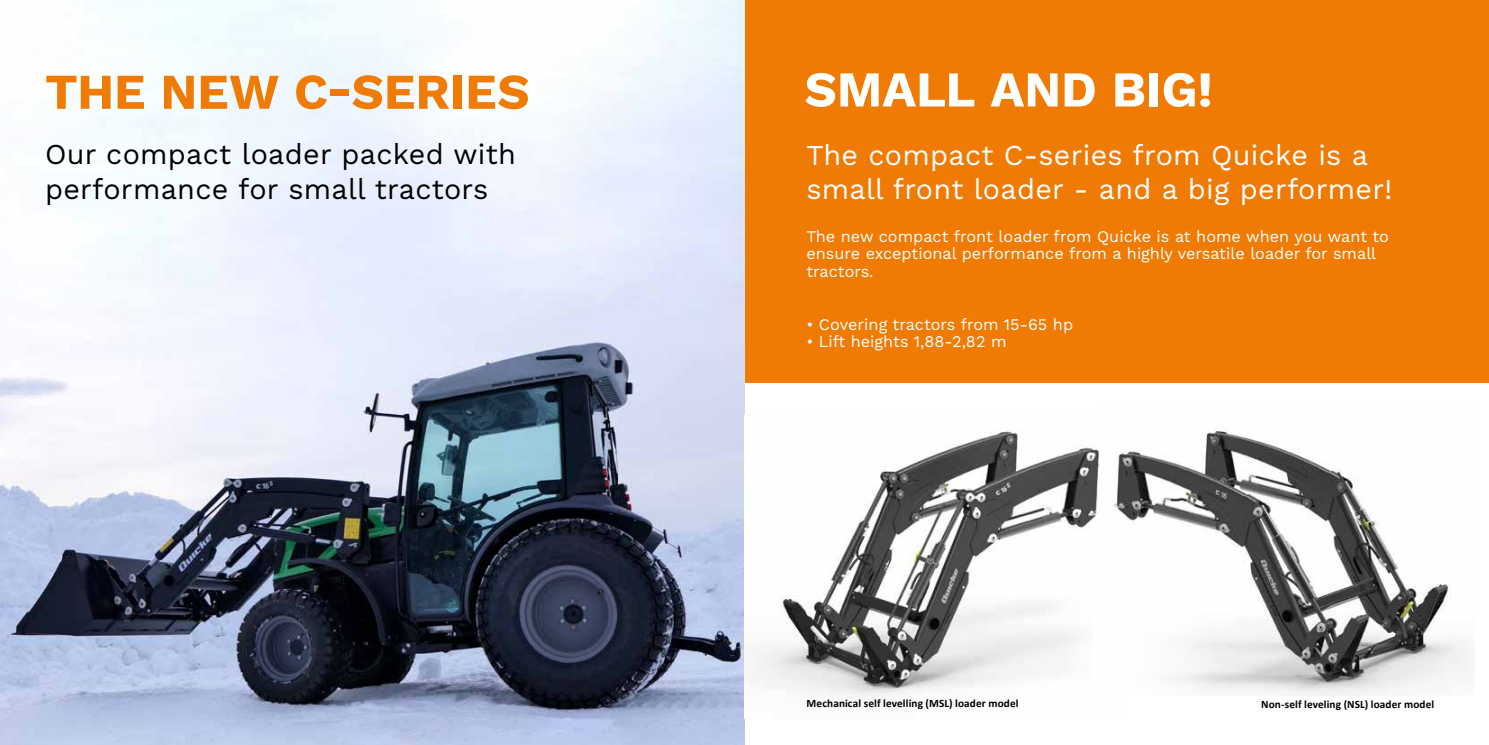
<style>
.page{position:relative;width:1489px;height:745px;background:#fff}
.page>*{position:absolute;margin:0;border:0;box-sizing:border-box;transform-origin:0 0}
.t1{font:700 50px "Work Sans";letter-spacing:-.005em;color:#ef7b05}
.t2{font:700 50px "Work Sans";color:#fff}
.t3{font:28.75px/34.5px "Work Sans";letter-spacing:.01em;color:#fff}
.t4{font:28.75px/34.5px "Work Sans";letter-spacing:.01em;color:#000}
.t5{font:16.25px/17.5px "Work Sans";color:#fff}
.t6{font:700 11.25px "Calibri";letter-spacing:.01em;color:#000}
</style>
<div class="page">
<div style="left:745px;top:0;width:743px;height:383px;background:#ef7b05"></div>
<img style="left:0;top:0;width:744px;height:744px">
<img style="left:757px;top:431px;width:342px;height:266px">
<div style="left:1020px;top:554px;width:120px;height:190px;background:#fff"></div>
<img style="left:1113px;top:429px;width:354px;height:266px">
<svg style="left:1093px;top:527px;width:192px;height:168px"></svg>
<h1 class="t1" style="left:45px;top:54px;width:486px">THE NEW C-SERIES</h1>
<h2 class="t4" style="left:45px;top:136px;width:472px">Our compact loader packed with performance for small tractors</h2>
<h1 class="t2" style="left:804px;top:51px;width:409px">SMALL AND BIG!</h1>
<h2 class="t3" style="left:806px;top:136px;width:587px">The compact C-series from Quicke is a small front loader - and a big performer!</h2>
<p class="t5" style="left:806px;top:227px;width:584px">The new compact front loader from Quicke is at home when you want to ensure exceptional performance from a highly versatile loader for small tractors.</p>
<p class="t5" style="left:806px;top:314px;width:268px">• Covering tractors from 15-65 hp</p>
<p class="t5" style="left:806px;top:332px;width:202px">• Lift heights 1,88-2,82 m</p>
<p class="t6" style="left:806px;top:695px;width:213px">Mechanical self levelling (MSL) loader model</p>
<p class="t6" style="left:1260px;top:695px;width:175px">Non-self leveling (NSL) loader model</p>
</div>
